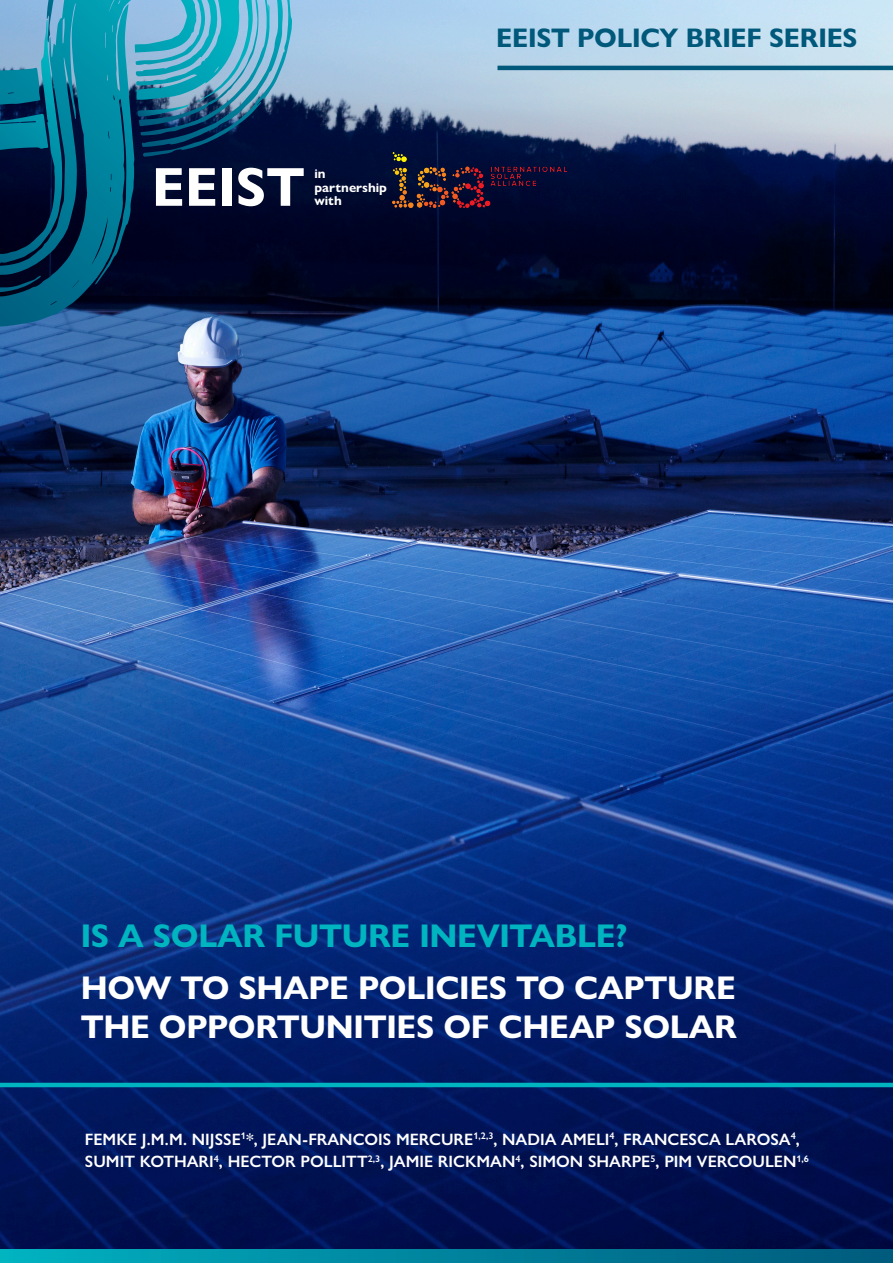
<style>
.page{position:relative;width:893px;height:1263px;background:#fff}
.page>*{position:absolute;margin:0;border:0;box-sizing:border-box;transform-origin:0 0}
.t1{font:700 55.05px "Gill Sans Nova";color:#fff}
.t2{font:700 33px/39px "Gill Sans Nova";letter-spacing:-.01em;color:#fff}
.t3{font:700 33px "Gill Sans Nova";letter-spacing:-.01em;color:#00b4c0}
.t4{font:700 27px "Gill Sans Nova";letter-spacing:-.01em;color:#00587a}
.t5{font:600 16.5px/22.5px "Gill Sans Nova";color:#fff}
.Paragraph{font:700 12.9px/13.5px "Gill Sans Nova";color:#fff}
</style>
<div class="page">
<img style="left:0;top:0;width:893px;height:1249px">
<hr style="left:0;top:1083px;width:893px;height:4px;background:#00b4c0">
<hr style="left:497px;top:66px;width:396px;height:4px;background:#00587a">
<svg style="left:0;top:0;width:62px;height:263px;background:#205d7d"></svg>
<svg style="left:135px;top:0;width:157px;height:157px;background:#3f83a1"></svg>
<svg style="left:0;top:1249px;width:893px;height:14px;background:#00849e"></svg>
<img style="left:393px;top:152px;width:174px;height:55px">
<p class="t1" style="left:152px;top:153px;width:154px">EEIST</p>
<p class="Paragraph" style="left:314px;top:167px;width:74px">in partnership with</p>
<p class="t4" style="left:496px;top:21px;width:363px">EEIST POLICY BRIEF SERIES</p>
<p class="t3" style="left:81px;top:915px;width:548px">IS A SOLAR FUTURE INEVITABLE?</p>
<p class="t2" style="left:81px;top:968px;width:658px">HOW TO SHAPE POLICIES TO CAPTURE<br>THE OPPORTUNITIES OF CHEAP SOLAR</p>
<p class="t5" style="left:85px;top:1128px;width:725px">FEMKE J.M.M. NIJSSE<sup>1</sup>*, JEAN-FRANCOIS MERCURE<sup>1,2,3</sup>, NADIA AMELI<sup>4</sup>, FRANCESCA LAROSA<sup>4</sup>,<br>SUMIT KOTHARI<sup>4</sup>, HECTOR POLLITT<sup>2,3</sup>, JAMIE RICKMAN<sup>4</sup>, SIMON SHARPE<sup>5</sup>, PIM VERCOULEN<sup>1,6</sup></p>
</div>
